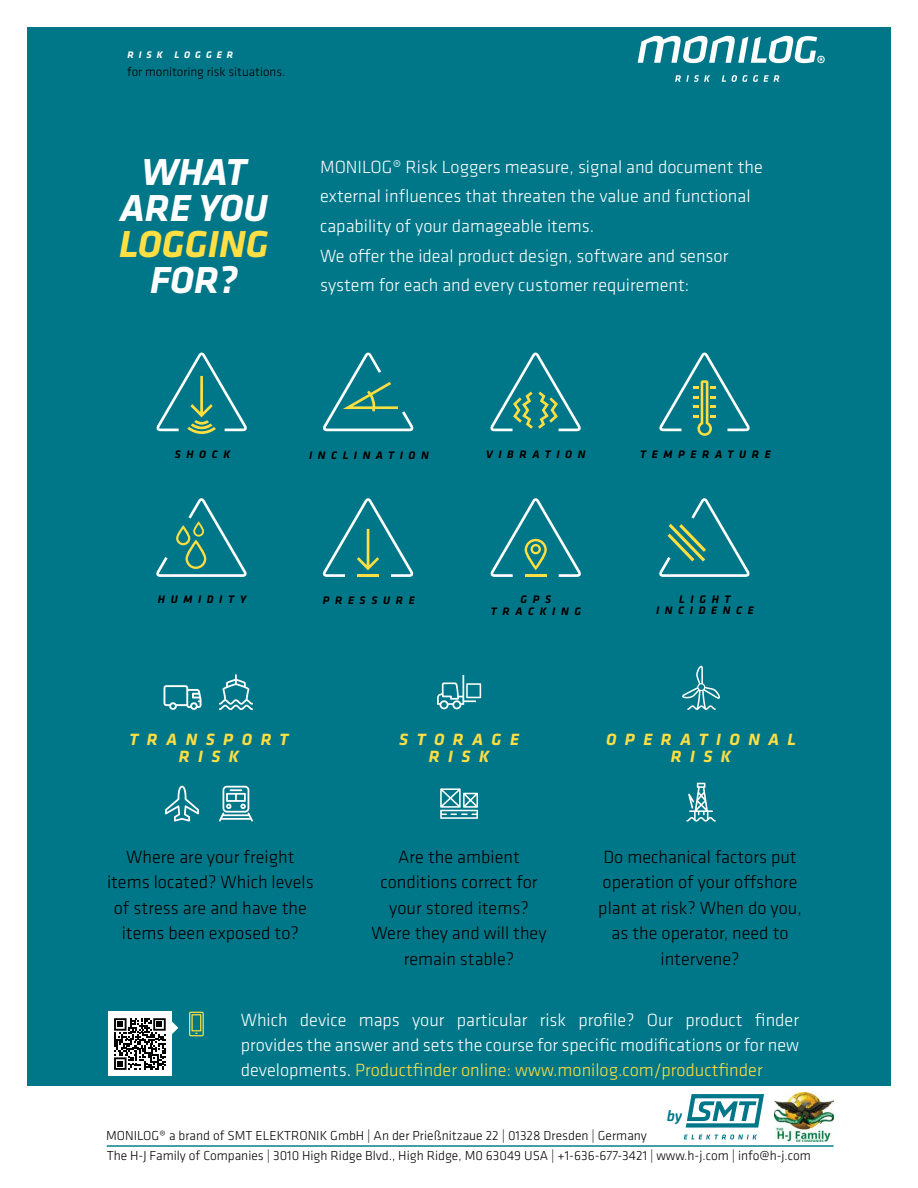
<style>
.page{position:relative;width:918px;height:1188px;background:#fff}
.page>*{position:absolute;margin:0;border:0;box-sizing:border-box;transform-origin:0 0}
.t1{font:italic 700 39px/36.2px "Klavika";color:#fff;text-align:center}
.t2{font:italic 700 39px "Klavika";color:#ffdf43}
.t3{font:300 18.3px/29.5px "Klavika";color:#fff}
.t4{font:300 18.3px/25.3px "Klavika";color:#000;text-align:center}
.t5{font:italic 700 16.95px/17.1px "Klavika";letter-spacing:.5em;color:#ffdf43;text-align:center}
.t6{font:italic 500 15.6px "Klavika";color:#078}
.t7{font:300 13.5px/19.4px "Klavika";color:#000}
.t8{font:300 13.05px "Klavika";color:#000}
.t9{font:300 12.75px "Klavika";color:#000}
.t10{font:italic 700 11.25px/11.2px "Klavika";letter-spacing:.5em;color:#000;text-align:center}
.t11{font:italic 700 9.9px "Klavika";letter-spacing:.5em;color:#fff}
.s1{color:#ffdf43}
</style>
<div class="page">
<div style="left:27px;top:27px;width:864px;height:1134px;background:#078"></div>
<svg style="left:675px;top:75px;width:104px;height:7px"></svg>
<svg style="left:638px;top:35px;width:187px;height:28px"></svg>
<svg style="left:164px;top:685px;width:38px;height:25px"></svg>
<svg style="left:219px;top:674px;width:34px;height:36px"></svg>
<svg style="left:165px;top:786px;width:34px;height:36px"></svg>
<svg style="left:219px;top:786px;width:34px;height:36px"></svg>
<svg style="left:440px;top:788px;width:38px;height:31px"></svg>
<svg style="left:437px;top:675px;width:44px;height:34px"></svg>
<svg style="left:682px;top:666px;width:38px;height:44px"></svg>
<svg style="left:686px;top:783px;width:30px;height:39px"></svg>
<svg style="left:156px;top:353px;width:91px;height:81px"></svg>
<svg style="left:490px;top:498px;width:91px;height:79px"></svg>
<svg style="left:659px;top:353px;width:91px;height:83px"></svg>
<svg style="left:322px;top:498px;width:91px;height:79px"></svg>
<svg style="left:156px;top:498px;width:91px;height:79px"></svg>
<svg style="left:659px;top:498px;width:91px;height:79px"></svg>
<svg style="left:323px;top:353px;width:90px;height:78px"></svg>
<svg style="left:490px;top:353px;width:91px;height:78px"></svg>
<div style="left:108px;top:1012px;width:63px;height:64px;background:#fff"></div>
<svg style="left:114px;top:1018px;width:64px;height:52px"></svg>
<svg style="left:189px;top:1012px;width:15px;height:24px"></svg>
<div style="left:0;top:1086px;width:918px;height:102px;background:#fff"></div>
<svg style="left:684px;top:1094px;width:91px;height:46px"></svg>
<hr style="left:107px;top:1145px;width:727px;height:2px;background:#087e8e">
<img style="left:775px;top:1092px;width:58px;height:50px">
<p class="t11" style="left:128px;top:48px;width:107px">RISK LOGGER</p>
<p class="t8" style="left:127px;top:63px;width:159px">for monitoring risk situations.</p>
<h1 class="t1" style="left:120px;top:152px;width:149px">WHAT<br>ARE YOU</h1>
<h1 class="t2" style="left:119px;top:216px;width:151px">LOGGING</h1>
<h1 class="t1" style="left:150px;top:261px;width:89px">FOR?</h1>
<p class="t3" style="left:320px;top:152px;width:444px">MONILOG® Risk Loggers measure, signal and document the external influences that threaten the value and functional capability of your damageable items.<br>We offer the ideal product design, software and sensor system for each and every customer requirement:</p>
<p class="t10" style="left:175px;top:448px;width:57px">SHOCK</p>
<p class="t10" style="left:309px;top:449px;width:121px">INCLINATION</p>
<p class="t10" style="left:486px;top:448px;width:101px">VIBRATION</p>
<p class="t10" style="left:640px;top:448px;width:132px">TEMPERATURE</p>
<p class="t10" style="left:158px;top:593px;width:90px">HUMIDITY</p>
<p class="t10" style="left:323px;top:594px;width:93px">PRESSURE</p>
<p class="t10" style="left:656px;top:593px;width:99px">LIGHT<br>INCIDENCE</p>
<p class="t10" style="left:491px;top:593px;width:92px">GPS<br>TRACKING</p>
<p class="t5" style="left:129px;top:730px;width:161px">TRANSPORT<br>RISK</p>
<p class="t5" style="left:399px;top:730px;width:121px">STORAGE<br>RISK</p>
<p class="t5" style="left:606px;top:730px;width:191px">OPERATIONAL<br>RISK</p>
<p class="t4" style="left:107px;top:844px;width:208px">Where are your freight items located? Which levels of stress are and have the items been exposed to?</p>
<p class="t4" style="left:372px;top:844px;width:176px">Are the ambient conditions correct for your stored items?<br>Were they and will they remain stable?</p>
<p class="t4" style="left:598px;top:844px;width:205px">Do mechanical factors put operation of your offshore plant at risk? When do you, as the operator, need to intervene?</p>
<p class="t3" style="left:241px;top:1007px;width:560px;line-height:25.3px;text-align:justify">Which device maps your particular risk profile? Our product finder provides the answer and sets the course for specific modifications or for new developments. <span class="s1">Productfinder online: www.monilog.com/productfinder</span></p>
<p class="t6" style="left:667px;top:1105px;width:17px">by</p>
<p class="t9" style="left:107px;top:1125px;width:510px">MONILOG® a brand of SMT ELEKTRONIK GmbH | An der Prießnitzaue 22 | 01328 Dresden | Germany</p>
<p class="t7" style="left:106px;top:1126px;width:706px">MONILOG® a brand of SMT ELEKTRONIK GmbH | An der Prießnitzaue 22 | 01328 Dresden | Germany<br>The H-J Family of Companies | 3010 High Ridge Blvd., High Ridge, M0 63049 USA | +1-636-677-3421 | www.h-j.com | info@h-j.com</p>
</div>
